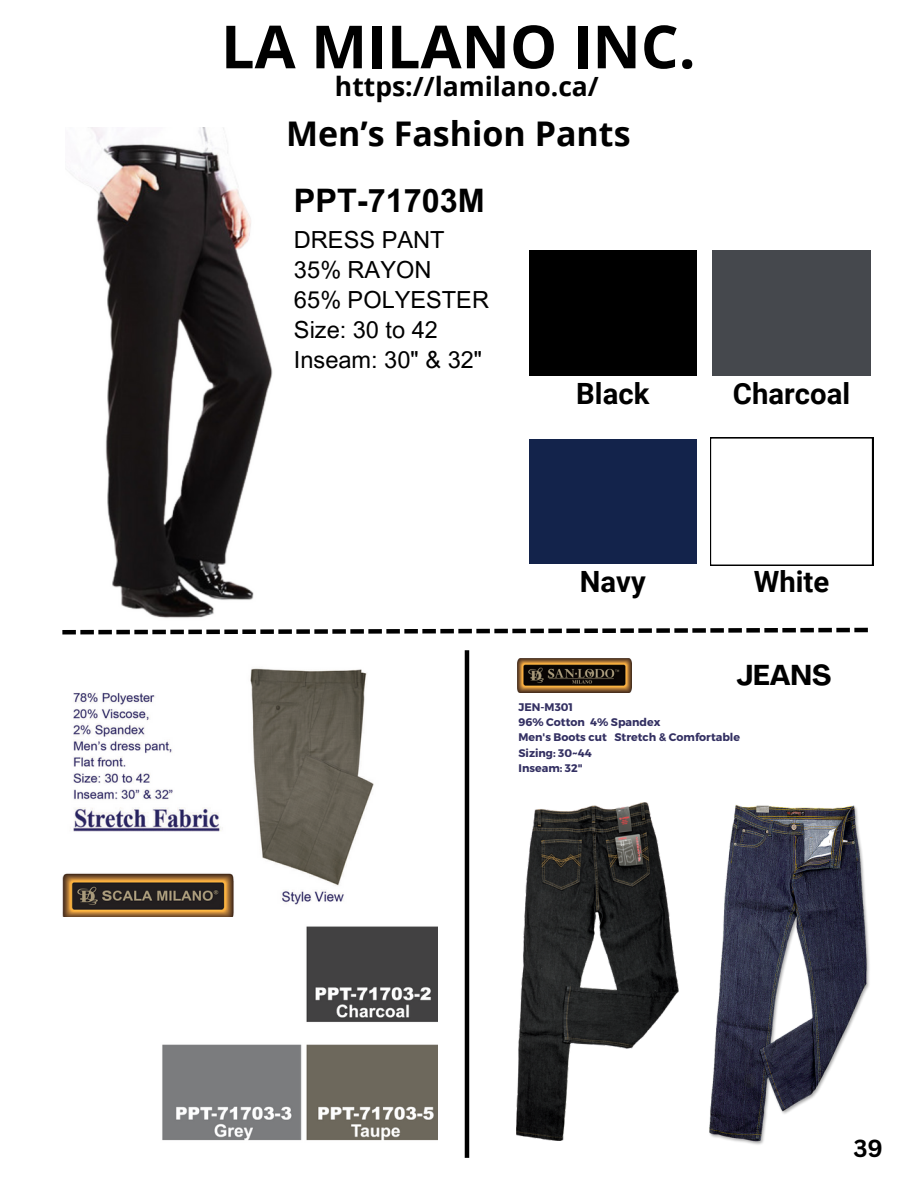
<style>
.page{position:relative;width:918px;height:1188px;background:#fff}
.page>*{position:absolute;margin:0;border:0;box-sizing:border-box;transform-origin:0 0}
.t1{font:700 59.55px "Open Sans";color:#000}
.t2{font:700 34.05px "Open Sans";color:#000}
.t3{font:700 32.4px "Arial MT Pro";color:#000}
.t4{font:700 29.25px "Roboto";color:#000}
.t5{font:700 28.35px "Agrandir";color:#000}
.t6{font:700 26.55px "Open Sans";color:#000}
.t7{font:700 24px "Canva Sans";color:#000}
.t8{font:23.55px/29.8px "Arial MT Pro";color:#000}
.t9{font:700 11.1px "Montserrat";color:#333062}
</style>
<div class="page">
<img style="left:62px;top:668px;width:376px;height:473px">
<div style="left:52px;top:836px;width:192px;height:35px;background:#fff;border-radius:18px"></div>
<img style="left:79px;top:127px;width:194px;height:491px">
<div style="left:529px;top:250px;width:167px;height:125px;background:#000"></div>
<div style="left:713px;top:250px;width:157px;height:125px;background:#45484d"></div>
<div style="left:529px;top:439px;width:167px;height:125px;background:#13234b"></div>
<svg style="left:710px;top:437px;width:163px;height:129px"></svg>
<svg style="left:62px;top:628px;width:806px;height:6px"></svg>
<img style="left:709px;top:805px;width:161px;height:340px">
<img style="left:517px;top:803px;width:162px;height:337px">
<img style="left:518px;top:658px;width:113px;height:34px">
<hr style="left:465px;top:650px;width:4px;height:508px;background:#000">
<div style="left:26px;top:917px;width:278px;height:106px;background:#fff"></div>
<p class="t1" style="left:221px;top:5px;width:476px">LA MILANO INC.</p>
<p class="t6" style="left:335px;top:68px;width:265px">https://lamilano.ca/</p>
<p class="t2" style="left:286px;top:109px;width:346px">Men’s Fashion Pants</p>
<h6 class="t3" style="left:294px;top:188px;width:192px">PPT-71703M</h6>
<h6 class="t8" style="left:294px;top:228px;width:197px">DRESS PANT<br>35% RAYON<br>65% POLYESTER<br>Size: 30 to 42<br>Inseam: 30" &amp; 32"</h6>
<p class="t4" style="left:576px;top:377px;width:75px">Black</p>
<p class="t4" style="left:733px;top:377px;width:119px">Charcoal</p>
<p class="t4" style="left:580px;top:565px;width:67px">Navy</p>
<p class="t4" style="left:754px;top:565px;width:77px">White</p>
<h6 class="t5" style="left:736px;top:663px;width:96px">JEANS</h6>
<p class="t9" style="left:518px;top:699px;width:56px">JEN-M301</p>
<p class="t9" style="left:518px;top:715px;width:144px">96% Cotton 4% Spandex</p>
<p class="t9" style="left:518px;top:730px;width:223px">Men's Boots cut Stretch &amp; Comfortable</p>
<p class="t9" style="left:518px;top:746px;width:75px">Sizing: 30~44</p>
<p class="t9" style="left:518px;top:761px;width:66px">Inseam: 32"</p>
<p class="t7" style="left:853px;top:1131px;width:31px">39</p>
</div>
